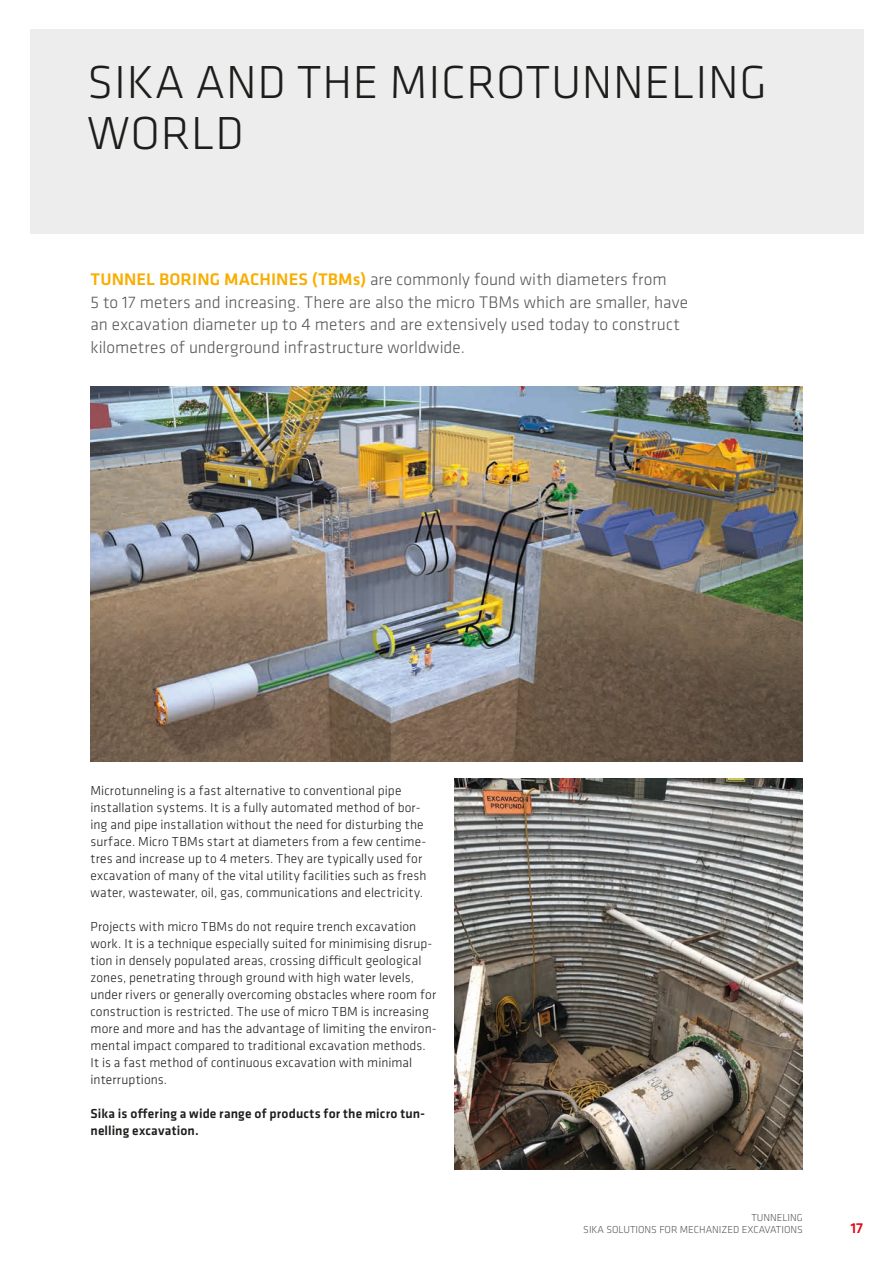
<style>
.page{position:relative;width:893px;height:1263px;background:#fff}
.page>*{position:absolute;margin:0;border:0;box-sizing:border-box;transform-origin:0 0}
.SI_Klavica_HL1{font:300 48px/51px "Klavika";letter-spacing:.015em;color:#1d1d1b}
.SI__Klavica_Lead{font:300 17.4px/22.6px "Klavika";color:#575756}
.t1{font:500 15px "Klavika";color:#e30614}
.SI_Klavika_copy{font:300 13.5px/17px "Klavika";letter-spacing:.01em;color:#1d1d1b}
.SI_Klavika_copy-2{font:500 13.5px/17px "Klavika";letter-spacing:.01em;color:#1d1d1b}
.t2{font:300 10.5px/12.6px "Klavika";color:#575756;text-align:right}
.s1{font-weight:500;color:#f9ad01}
</style>
<div class="page">
<div style="left:30px;top:30px;width:833px;height:204px;background:#ededed"></div>
<img style="left:91px;top:387px;width:712px;height:374px">
<img style="left:455px;top:778px;width:348px;height:391px">
<p class="SI_Klavica_HL1" style="left:87px;top:56px;width:681px">SIKA AND THE MICROTUNNELING<br>WORLD</p>
<p class="SI__Klavica_Lead" style="left:91px;top:268px;width:599px"><span class="s1">TUNNEL BORING MACHINES (TBMs)</span> are commonly found with diameters from<br>5 to 17 meters and increasing. There are also the micro TBMs which are smaller, have an excavation diameter up to 4 meters and are extensively used today to construct kilometres of underground infrastructure worldwide.</p>
<p class="SI_Klavika_copy" style="left:91px;top:782px;width:337px">Microtunneling is a fast alternative to conventional pipe installation systems. It is a fully automated method of bor&shy;ing and pipe installation without the need for disturbing the surface. Micro TBMs start at diameters from a few centime&shy;tres and increase up to 4 meters. They are typically used for excavation of many of the vital utility facilities such as fresh water, wastewater, oil, gas, communications and electricity.</p>
<p class="SI_Klavika_copy" style="left:91px;top:918px;width:348px">Projects with micro TBMs do not require trench excavation work. It is a technique especially suited for minimising disrup&shy;tion in densely populated areas, crossing difficult geological zones, penetrating through ground with high water levels, under rivers or generally overcoming obstacles where room for construction is restricted. The use of micro TBM is increasing more and more and has the advantage of limiting the environ&shy;mental impact compared to traditional excavation methods.<br>It is a fast method of continuous excavation with minimal interruptions.</p>
<p class="SI_Klavika_copy-2" style="left:91px;top:1105px;width:336px">Sika is offering a wide range of products for the micro tun&shy;nelling excavation.</p>
<p class="t2" style="left:583px;top:1211px;width:221px">TUNNELING<br>SIKA SOLUTIONS FOR MECHANIZED EXCAVATIONS</p>
<p class="t1" style="left:850px;top:1218px;width:14px">17</p>
</div>
